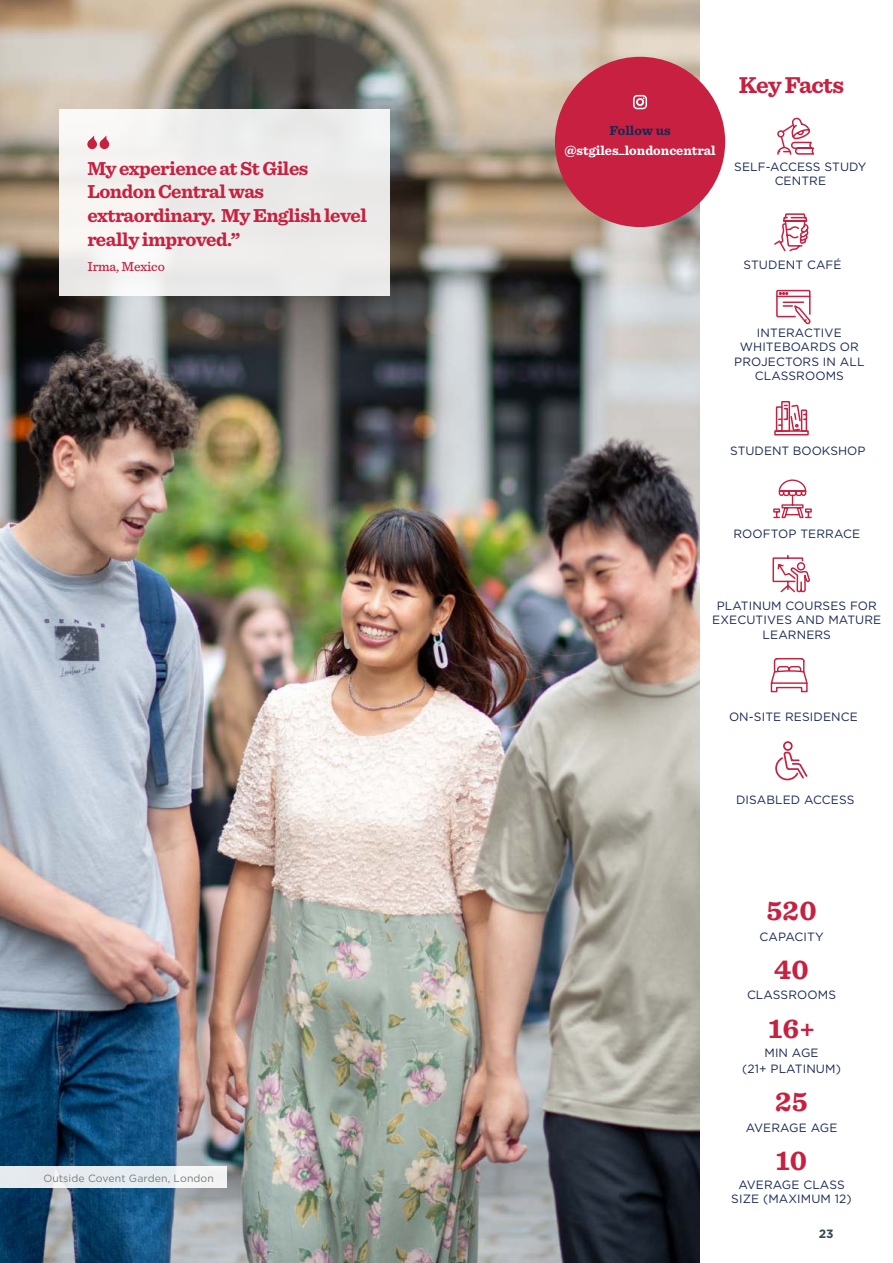
<style>
.page{position:relative;width:893px;height:1263px;background:#fff}
.page>*{position:absolute;margin:0;border:0;box-sizing:border-box;transform-origin:0 0}
.t1{font:700 28.5px "Sentinel";letter-spacing:.01em;color:#c82040}
.t2{font:700 24px "Sentinel";letter-spacing:-.025em;color:#c82040}
.t3{font:700 19.65px/23.5px "Sentinel";letter-spacing:-.025em;color:#c82040}
.t4{font:700 13.5px "Sentinel";color:#fff}
.t5{font:500 13.5px "Sentinel";letter-spacing:-.01em;color:#c82040}
.t6{font:700 13.5px "Sentinel";color:#182854}
.t7{font:12px/14.4px "Gotham";letter-spacing:.01em;color:#182854;text-align:center}
.t8{font:700 12px "Gotham";color:#364950}
.t9{font:10.5px "Gotham";letter-spacing:.01em;color:#7b7b7a}
</style>
<div class="page">
<img style="left:0;top:0;width:700px;height:1263px">
<svg style="left:774px;top:213px;width:35px;height:39px"></svg>
<svg style="left:777px;top:118px;width:38px;height:37px"></svg>
<svg style="left:774px;top:401px;width:35px;height:35px"></svg>
<svg style="left:776px;top:289px;width:35px;height:36px"></svg>
<div style="left:555px;top:57px;width:170px;height:170px;background:#c82040;border-radius:50%"></div>
<svg style="left:633px;top:95px;width:14px;height:14px"></svg>
<svg style="left:773px;top:479px;width:39px;height:40px"></svg>
<div style="left:783px;top:741px;width:10px;height:10px;border:2px solid #c82040;border-radius:50%"></div>
<svg style="left:775px;top:751px;width:33px;height:30px"></svg>
<div style="left:60px;top:109px;width:330px;height:187px;background:#edecec"></div>
<div style="left:87px;top:139px;width:10px;height:10px;background:#c82040;border-radius:50%"></div>
<div style="left:100px;top:139px;width:9px;height:10px;background:#c82040;border-radius:50%"></div>
<svg style="left:88px;top:135px;width:21px;height:8px"></svg>
<svg style="left:772px;top:554px;width:38px;height:39px"></svg>
<svg style="left:770px;top:658px;width:38px;height:35px"></svg>
<div style="left:0;top:1166px;width:226px;height:22px;background:linear-gradient(to right,#e2e8ed,#f1f3f5)"></div>
<h3 class="t3" style="left:87px;top:157px;width:281px">My experience at St Giles<br>London Central was extraordinary. My English level really improved.”</h3>
<p class="t5" style="left:87px;top:260px;width:79px">Irma, Mexico</p>
<p class="t9" style="left:43px;top:1172px;width:172px">Outside Covent Garden, London</p>
<p class="t6" style="left:609px;top:124px;width:63px">Follow us</p>
<p class="t4" style="left:564px;top:144px;width:153px">@stgiles_londoncentral</p>
<h2 class="t2" style="left:739px;top:73px;width:107px">Key Facts</h2>
<p class="t7" style="left:734px;top:159px;width:134px">SELF-ACCESS STUDY<br>CENTRE</p>
<p class="t7" style="left:743px;top:258px;width:100px">STUDENT CAFÉ</p>
<p class="t7" style="left:734px;top:326px;width:132px">INTERACTIVE<br>WHITEBOARDS OR<br>PROJECTORS IN ALL<br>CLASSROOMS</p>
<p class="t7" style="left:730px;top:444px;width:137px">STUDENT BOOKSHOP</p>
<p class="t7" style="left:733px;top:527px;width:128px">ROOFTOP TERRACE</p>
<p class="t7" style="left:712px;top:599px;width:171px">PLATINUM COURSES FOR<br>EXECUTIVES AND MATURE<br>LEARNERS</p>
<p class="t7" style="left:729px;top:710px;width:130px">ON-SITE RESIDENCE</p>
<p class="t7" style="left:736px;top:793px;width:120px">DISABLED ACCESS</p>
<h1 class="t1" style="left:766px;top:897px;width:52px">520</h1>
<p class="t7" style="left:759px;top:929px;width:66px">CAPACITY</p>
<h1 class="t1" style="left:774px;top:956px;width:36px">40</h1>
<p class="t7" style="left:747px;top:988px;width:91px">CLASSROOMS</p>
<h1 class="t1" style="left:768px;top:1015px;width:48px">16+</h1>
<p class="t7" style="left:742px;top:1044px;width:100px;line-height:16.2px">MIN AGE<br>(21+ PLATINUM)</p>
<h1 class="t1" style="left:775px;top:1088px;width:34px">25</h1>
<p class="t7" style="left:746px;top:1120px;width:93px">AVERAGE AGE</p>
<h1 class="t1" style="left:776px;top:1147px;width:33px">10</h1>
<p class="t7" style="left:731px;top:1177px;width:122px">AVERAGE CLASS<br>SIZE (MAXIMUM 12)</p>
<p class="t8" style="left:819px;top:1228px;width:17px">23</p>
</div>
